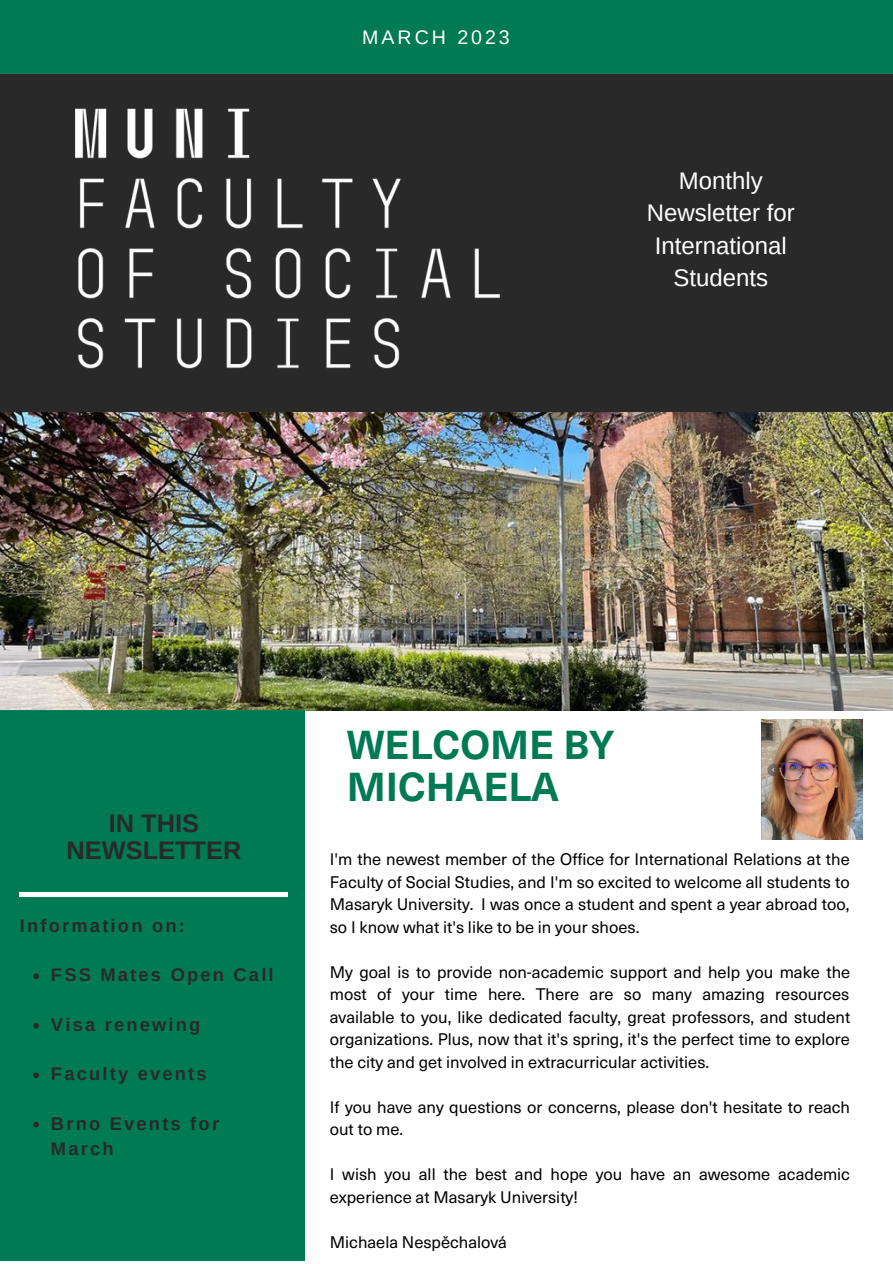
<style>
.page{position:relative;width:893px;height:1264px;background:#fff}
.page>*{position:absolute;margin:0;border:0;box-sizing:border-box;transform-origin:0 0}
.t1{font:700 39.6px/41.5px "Neue Haas Unica Pro";color:#007a53}
.t2{font:700 25.35px/27.8px "Arimo";color:#292929;text-align:center}
.t3{font:24px/32.5px "Arimo";color:#fff;text-align:center}
.t4{font:19.65px "Arimo";letter-spacing:.15em;color:#fff}
.t5{font:700 18.3px/24.8px "Arimo";letter-spacing:.12em;color:#292929}
.t6{font:16.5px/22.5px "Neue Haas Unica Pro";color:#000;text-align:justify}
</style>
<div class="page">
<img style="left:0;top:411px;width:892px;height:299px">
<div style="left:0;top:57px;width:892px;height:354px;background:#292929"></div>
<div style="left:0;top:0;width:892px;height:74px;background:#007a53"></div>
<img style="left:75px;top:108px;width:425px;height:261px">
<div style="left:0;top:710px;width:305px;height:551px;background:#007a53"></div>
<hr style="left:20px;top:892px;width:268px;height:4px;background:#fff">
<svg style="left:33px;top:973px;width:6px;height:6px"></svg>
<svg style="left:33px;top:1023px;width:6px;height:5px"></svg>
<svg style="left:33px;top:1072px;width:6px;height:6px"></svg>
<svg style="left:33px;top:1122px;width:6px;height:5px"></svg>
<img style="left:761px;top:719px;width:101px;height:120px">
<p class="t4" style="left:362px;top:26px;width:149px">MARCH 2023</p>
<h3 class="t3" style="left:646px;top:164px;width:149px">Monthly<br>Newsletter for<br>International<br>Students</h3>
<h2 class="t2" style="left:67px;top:809px;width:176px">IN THIS<br>NEWSLETTER</h2>
<p class="t5" style="left:20px;top:913px;width:166px">Information on:</p>
<p class="t5" style="left:51px;top:962px;width:224px">FSS Mates Open Call</p>
<p class="t5" style="left:51px;top:1012px;width:151px">Visa renewing</p>
<p class="t5" style="left:51px;top:1061px;width:157px">Faculty events</p>
<p class="t5" style="left:51px;top:1111px;width:170px">Brno Events for<br>March</p>
<h1 class="t1" style="left:346px;top:722px;width:269px">WELCOME BY<br>MICHAELA</h1>
<p class="t6" style="left:330px;top:847px;width:521px">I'm the newest member of the Office for International Relations at the Faculty of Social Studies, and I'm so excited to welcome all students to Masaryk University. I was once a student and spent a year abroad too, so I know what it's like to be in your shoes.</p>
<p class="t6" style="left:330px;top:959px;width:522px">My goal is to provide non-academic support and help you make the most of your time here. There are so many amazing resources available to you, like dedicated faculty, great professors, and student organizations. Plus, now that it's spring, it's the perfect time to explore the city and get involved in extracurricular activities.</p>
<p class="t6" style="left:330px;top:1094px;width:521px">If you have any questions or concerns, please don't hesitate to reach out to me.</p>
<p class="t6" style="left:330px;top:1162px;width:521px">I wish you all the best and hope you have an awesome academic experience at Masaryk University!</p>
<p class="t6" style="left:330px;top:1229px;width:179px">Michaela Nespěchalová</p>
</div>
